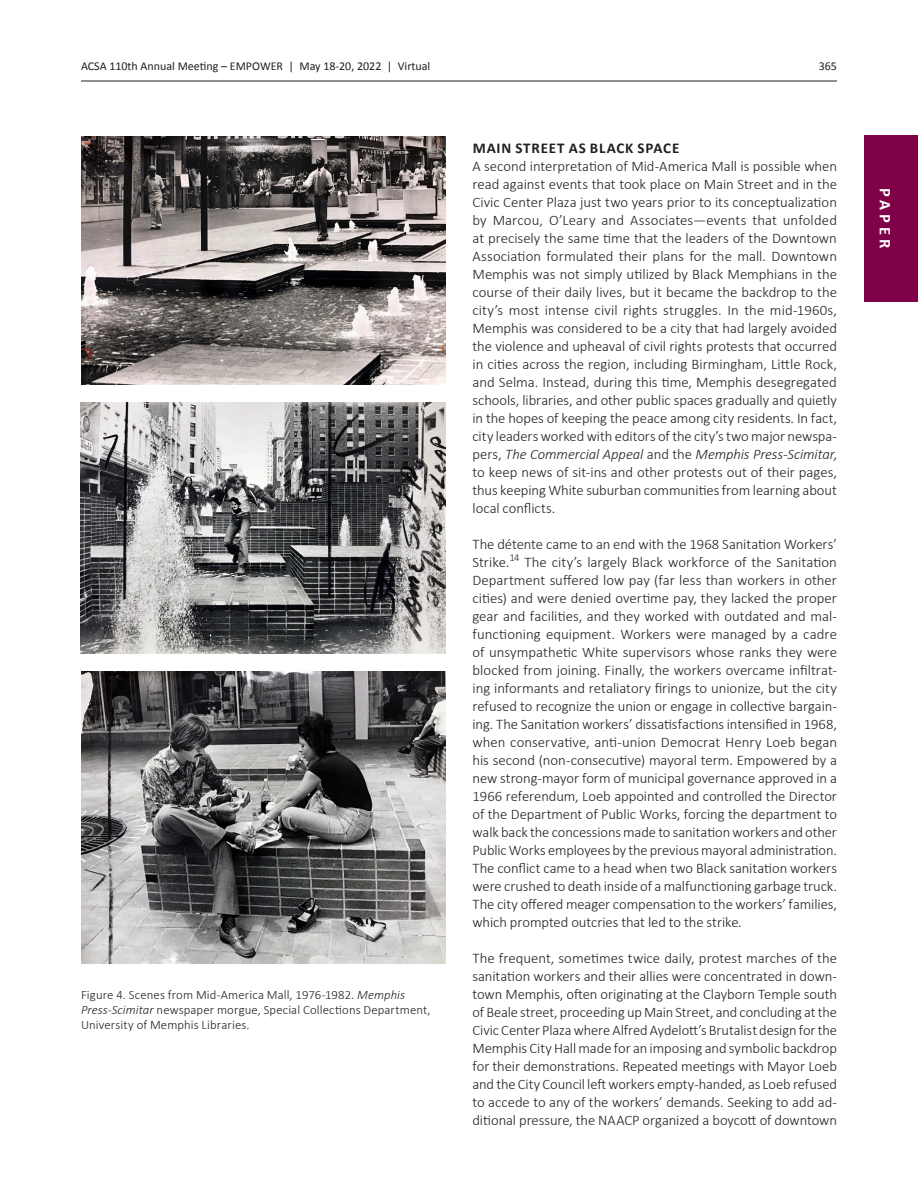
<style>
.page{position:relative;width:918px;height:1188px;background:#fff}
.page>*{position:absolute;margin:0;border:0;box-sizing:border-box;transform-origin:0 0}
.t1{font:700 16.5px "Calibri";letter-spacing:.235em;color:#fff}
._05_Section_Header{font:700 15px "Calibri";letter-spacing:.055em;color:#231f20}
._06_Main_Body_Text_-_no_break_body{font:300 14.7px/18px "Calibri";letter-spacing:-.005em;color:#231f20;text-align:justify}
._07_Caption_Text{font:300 12.75px/15.3px "Calibri";letter-spacing:.01em;color:#231f20}
.t2{font:12px "Calibri";color:#231f20}
.s1{font-style:italic}
</style>
<div class="page">
<hr style="left:81px;top:81px;width:756px;height:1px;background:#231f20">
<div style="left:864px;top:135px;width:54px;height:166px;background:#7f0147"></div>
<img style="left:81px;top:402px;width:364px;height:252px">
<img style="left:81px;top:137px;width:365px;height:247px">
<img style="left:81px;top:671px;width:365px;height:293px">
<p class="t2" style="left:81px;top:57px;width:351px">ACSA 110th Annual Meeting – EMPOWER | May 18-20, 2022 | Virtual</p>
<p class="t2" style="left:819px;top:57px;width:20px">365</p>
<p class="_07_Caption_Text" style="left:81px;top:987px;width:351px">Figure 4. Scenes from Mid-America Mall, 1976-1982. <span class="s1">Memphis<br>Press-Scimitar</span> newspaper morgue, Special Collections Department,<br>University of Memphis Libraries.</p>
<p class="_05_Section_Header" style="left:473px;top:137px;width:208px">MAIN STREET AS BLACK SPACE</p>
<p class="_06_Main_Body_Text_-_no_break_body" style="left:472px;top:157px;width:366px">A second interpretation of Mid-America Mall is possible when read against events that took place on Main Street and in the Civic Center Plaza just two years prior to its conceptualization by Marcou, O’Leary and Associates—events that unfolded at precisely the same time that the leaders of the Downtown Association formulated their plans for the mall. Downtown Memphis was not simply utilized by Black Memphians in the course of their daily lives, but it became the backdrop to the city’s most intense civil rights struggles. In the mid-1960s, Memphis was considered to be a city that had largely avoided the violence and upheaval of civil rights protests that occurred in cities across the region, including Birmingham, Little Rock, and Selma. Instead, during this time, Memphis desegregated schools, libraries, and other public spaces gradually and quietly in the hopes of keeping the peace among city residents. In fact, city leaders worked with editors of the city’s two major newspa&shy;pers, <span class="s1">The Commercial Appeal</span> and the <span class="s1">Memphis Press-Scimitar</span>, to keep news of sit-ins and other protests out of their pages, thus keeping White suburban communities from learning about local conflicts.</p>
<p class="_06_Main_Body_Text_-_no_break_body" style="left:472px;top:535px;width:366px">The détente came to an end with the 1968 Sanitation Workers’ Strike.<sup>14</sup> The city’s largely Black workforce of the Sanitation Department suffered low pay (far less than workers in other cities) and were denied overtime pay, they lacked the proper gear and facilities, and they worked with outdated and mal&shy;functioning equipment. Workers were managed by a cadre of unsympathetic White supervisors whose ranks they were blocked from joining. Finally, the workers overcame infiltrat&shy;ing informants and retaliatory firings to unionize, but the city refused to recognize the union or engage in collective bargain&shy;ing. The Sanitation workers’ dissatisfactions intensified in 1968, when conservative, anti-union Democrat Henry Loeb began his second (non-consecutive) mayoral term. Empowered by a new strong-mayor form of municipal governance approved in a 1966 referendum, Loeb appointed and controlled the Director of the Department of Public Works, forcing the department to walk back the concessions made to sanitation workers and other Public Works employees by the previous mayoral administration.<br>The conflict came to a head when two Black sanitation workers were crushed to death inside of a malfunctioning garbage truck.<br>The city offered meager compensation to the workers’ families, which prompted outcries that led to the strike.</p>
<p class="_06_Main_Body_Text_-_no_break_body" style="left:472px;top:949px;width:366px">The frequent, sometimes twice daily, protest marches of the sanitation workers and their allies were concentrated in down&shy;town Memphis, often originating at the Clayborn Temple south of Beale street, proceeding up Main Street, and concluding at the Civic Center Plaza where Alfred Aydelott’s Brutalist design for the Memphis City Hall made for an imposing and symbolic backdrop for their demonstrations. Repeated meetings with Mayor Loeb and the City Council left workers empty-handed, as Loeb refused to accede to any of the workers’ demands. Seeking to add ad&shy;ditional pressure, the NAACP organized a boycott of downtown</p>
<p class="t1" style="left:897px;top:188px;width:61px;rotate:90deg">PAPER</p>
</div>
